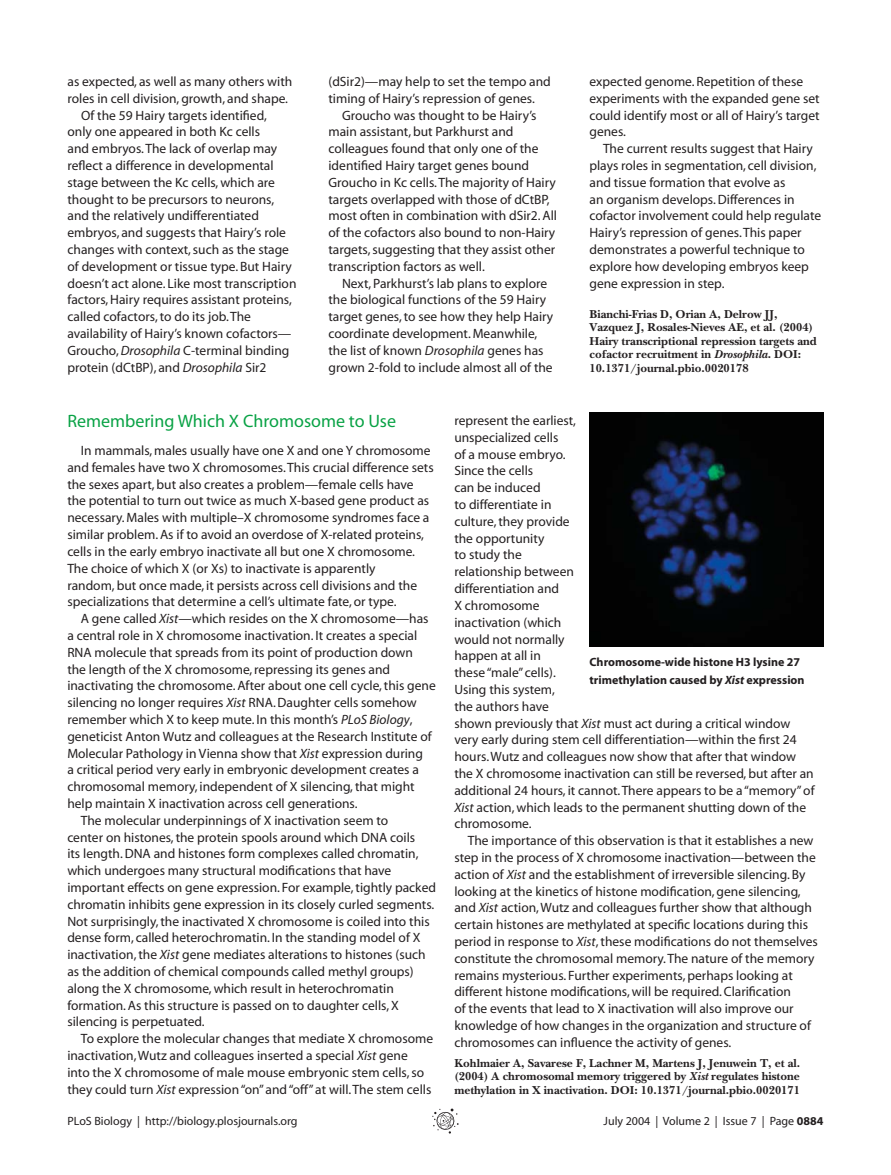
<style>
.page{position:relative;width:891px;height:1175px;background:#fff}
.page>*{position:absolute;margin:0;border:0;box-sizing:border-box;transform-origin:0 0}
.t1{font:18px "Myriad";color:#09a245}
.t2{font:13.5px/16.8px "Myriad";color:#231f20}
.t3{font:700 12px/13.5px "PLB Iserif";color:#231f20}
.t4{font:12px "Myriad";color:#231f20}
.t5{font:700 12px/18px "Myriad";color:#231f20}
.s1{font-style:italic}
.s2{font-weight:700}
</style>
<div class="page">
<svg style="left:432px;top:1108px;width:27px;height:25px"></svg>
<img style="left:590px;top:412px;width:233px;height:234px">
<p class="t2" style="left:68px;top:74px;width:226px">as expected, as well as many others with</p>
<p class="t2" style="left:68px;top:91px;width:222px">roles in cell division, growth, and shape.</p>
<p class="t2" style="left:81px;top:108px;width:187px">Of the 59 Hairy targets identified,</p>
<p class="t2" style="left:68px;top:124px;width:194px">only one appeared in both Kc cells</p>
<p class="t2" style="left:68px;top:141px;width:211px">and embryos. The lack of overlap may</p>
<p class="t2" style="left:68px;top:158px;width:208px">reflect a difference in developmental</p>
<p class="t2" style="left:68px;top:175px;width:209px">stage between the Kc cells, which are</p>
<p class="t2" style="left:68px;top:192px;width:208px">thought to be precursors to neurons,</p>
<p class="t2" style="left:68px;top:208px;width:193px">and the relatively undifferentiated</p>
<p class="t2" style="left:68px;top:225px;width:220px">embryos, and suggests that Hairy’s role</p>
<p class="t2" style="left:68px;top:242px;width:223px">changes with context, such as the stage</p>
<p class="t2" style="left:68px;top:259px;width:226px">of development or tissue type. But Hairy</p>
<p class="t2" style="left:68px;top:276px;width:230px">doesn’t act alone. Like most transcription</p>
<p class="t2" style="left:68px;top:292px;width:226px">factors, Hairy requires assistant proteins,</p>
<p class="t2" style="left:68px;top:309px;width:185px">called cofactors, to do its job. The</p>
<p class="t2" style="left:68px;top:326px;width:225px">availability of Hairy’s known cofactors—</p>
<p class="t2" style="left:68px;top:343px;width:223px">Groucho, <span class="s1">Drosophila</span> C-terminal binding</p>
<p class="t2" style="left:68px;top:360px;width:201px">protein (dCtBP), and <span class="s1">Drosophila</span> Sir2</p>
<p class="t2" style="left:329px;top:74px;width:224px">(dSir2)—may help to set the tempo and timing of Hairy’s repression of genes.</p>
<p class="t2" style="left:329px;top:108px;width:230px;text-indent:14px">Groucho was thought to be Hairy’s main assistant, but Parkhurst and colleagues found that only one of the identified Hairy target genes bound Groucho in Kc cells. The majority of Hairy targets overlapped with those of dCtBP, most often in combination with dSir2. All of the cofactors also bound to non-Hairy targets, suggesting that they assist other transcription factors as well.</p>
<p class="t2" style="left:329px;top:276px;width:226px;text-indent:14px">Next, Parkhurst’s lab plans to explore the biological functions of the 59 Hairy target genes, to see how they help Hairy coordinate development. Meanwhile, the list of known <span class="s1">Drosophila</span> genes has grown 2-fold to include almost all of the</p>
<p class="t2" style="left:590px;top:74px;width:232px">expected genome. Repetition of these experiments with the expanded gene set could identify most or all of Hairy’s target genes.</p>
<p class="t2" style="left:590px;top:141px;width:233px;text-indent:14px">The current results suggest that Hairy plays roles in segmentation, cell division, and tissue formation that evolve as<br>an organism develops. Differences in cofactor involvement could help regulate Hairy’s repression of genes. This paper demonstrates a powerful technique to explore how developing embryos keep gene expression in step.</p>
<p class="t3" style="left:590px;top:309px;width:229px">Bianchi-Frias D, Orian A, Delrow JJ, Vazquez J, Rosales-Nieves AE, et al. (2004)<br>Hairy transcriptional repression targets and cofactor recruitment in <span class="s1">Drosophila</span>. DOI:<br>10.1371/journal.pbio.0020178</p>
<h1 class="t1" style="left:67px;top:414px;width:330px">Remembering Which X Chromosome to Use</h1>
<p class="t2" style="left:67px;top:443px;width:368px;text-indent:14px">In mammals, males usually have one X and one Y chromosome and females have two X chromosomes. This crucial difference sets the sexes apart, but also creates a problem—female cells have the potential to turn out twice as much X-based gene product as necessary. Males with multiple–X chromosome syndromes face a similar problem. As if to avoid an overdose of X-related proteins, cells in the early embryo inactivate all but one X chromosome.<br>The choice of which X (or Xs) to inactivate is apparently<br>random, but once made, it persists across cell divisions and the specializations that determine a cell’s ultimate fate, or type.</p>
<p class="t2" style="left:81px;top:611px;width:349px">A gene called <span class="s1">Xist</span>—which resides on the X chromosome—has</p>
<p class="t2" style="left:67px;top:628px;width:351px">a central role in X chromosome inactivation. It creates a special</p>
<p class="t2" style="left:67px;top:645px;width:347px">RNA molecule that spreads from its point of production down</p>
<p class="t2" style="left:67px;top:661px;width:324px">the length of the X chromosome, repressing its genes and</p>
<p class="t2" style="left:67px;top:678px;width:370px">inactivating the chromosome. After about one cell cycle, this gene</p>
<p class="t2" style="left:67px;top:695px;width:351px">silencing no longer requires <span class="s1">Xist</span> RNA. Daughter cells somehow</p>
<p class="t2" style="left:67px;top:712px;width:347px">remember which X to keep mute. In this month’s <span class="s1">PLoS Biology</span>,</p>
<p class="t2" style="left:67px;top:729px;width:366px">geneticist Anton Wutz and colleagues at the Research Institute of</p>
<p class="t2" style="left:67px;top:745px;width:357px">Molecular Pathology in Vienna show that <span class="s1">Xist</span> expression during</p>
<p class="t2" style="left:67px;top:762px;width:353px">a critical period very early in embryonic development creates a</p>
<p class="t2" style="left:67px;top:779px;width:349px">chromosomal memory, independent of X silencing, that might</p>
<p class="t2" style="left:67px;top:796px;width:292px">help maintain X inactivation across cell generations.</p>
<p class="t2" style="left:81px;top:813px;width:309px">The molecular underpinnings of X inactivation seem to</p>
<p class="t2" style="left:67px;top:829px;width:349px">center on histones, the protein spools around which DNA coils</p>
<p class="t2" style="left:67px;top:846px;width:353px">its length. DNA and histones form complexes called chromatin,</p>
<p class="t2" style="left:67px;top:863px;width:325px">which undergoes many structural modifications that have</p>
<p class="t2" style="left:67px;top:880px;width:370px">important effects on gene expression. For example, tightly packed</p>
<p class="t2" style="left:67px;top:897px;width:369px">chromatin inhibits gene expression in its closely curled segments.</p>
<p class="t2" style="left:67px;top:913px;width:364px">Not surprisingly, the inactivated X chromosome is coiled into this</p>
<p class="t2" style="left:67px;top:930px;width:355px">dense form, called heterochromatin. In the standing model of X</p>
<p class="t2" style="left:67px;top:947px;width:360px">inactivation, the <span class="s1">Xist</span> gene mediates alterations to histones (such</p>
<p class="t2" style="left:67px;top:964px;width:348px">as the addition of chemical compounds called methyl groups)</p>
<p class="t2" style="left:67px;top:981px;width:328px">along the X chromosome, which result in heterochromatin</p>
<p class="t2" style="left:67px;top:997px;width:333px">formation. As this structure is passed on to daughter cells, X</p>
<p class="t2" style="left:67px;top:1014px;width:139px">silencing is perpetuated.</p>
<p class="t2" style="left:81px;top:1031px;width:354px">To explore the molecular changes that mediate X chromosome</p>
<p class="t2" style="left:67px;top:1048px;width:342px">inactivation, Wutz and colleagues inserted a special <span class="s1">Xist</span> gene</p>
<p class="t2" style="left:67px;top:1065px;width:358px">into the X chromosome of male mouse embryonic stem cells, so</p>
<p class="t2" style="left:67px;top:1081px;width:365px">they could turn <span class="s1">Xist</span> expression “on” and “off” at will. The stem cells</p>
<p class="t2" style="left:454px;top:413px;width:362px">represent the earliest,<br>unspecialized cells<br>of a mouse embryo.<br>Since the cells<br>can be induced<br>to differentiate in<br>culture, they provide<br>the opportunity<br>to study the<br>relationship between<br>differentiation and<br>X chromosome<br>inactivation (which<br>would not normally<br>happen at all in<br>these “male” cells).<br>Using this system,<br>the authors have<br>shown previously that <span class="s1">Xist</span> must act during a critical window very early during stem cell differentiation—within the first 24 hours. Wutz and colleagues now show that after that window the X chromosome inactivation can still be reversed, but after an additional 24 hours, it cannot. There appears to be a “memory” of<br><span class="s1">Xist</span> action, which leads to the permanent shutting down of the chromosome.</p>
<p class="t2" style="left:454px;top:833px;width:365px;text-indent:14px">The importance of this observation is that it establishes a new step in the process of X chromosome inactivation—between the action of <span class="s1">Xist</span> and the establishment of irreversible silencing. By looking at the kinetics of histone modification, gene silencing, and <span class="s1">Xist</span> action, Wutz and colleagues further show that although certain histones are methylated at specific locations during this period in response to <span class="s1">Xist</span>, these modifications do not themselves constitute the chromosomal memory. The nature of the memory remains mysterious. Further experiments, perhaps looking at different histone modifications, will be required. Clarification<br>of the events that lead to X inactivation will also improve our knowledge of how changes in the organization and structure of chromosomes can influence the activity of genes.</p>
<p class="t3" style="left:454px;top:1057px;width:347px;text-align:justify">Kohlmaier A, Savarese F, Lachner M, Martens J, Jenuwein T, et al. (2004) A chromosomal memory triggered by <span class="s1">Xist</span> regulates histone methylation in X inactivation. DOI: 10.1371/journal.pbio.0020171</p>
<p class="t5" style="left:590px;top:654px;width:217px">Chromosome-wide histone H3 lysine 27 trimethylation caused by <span class="s1">Xist</span> expression</p>
<p class="t4" style="left:67px;top:1116px;width:232px">PLoS Biology | http://biology.plosjournals.org</p>
<p class="t4" style="left:604px;top:1116px;width:221px">July 2004 | Volume 2 | Issue 7 | Page <span class="s2">0884</span></p>
</div>
